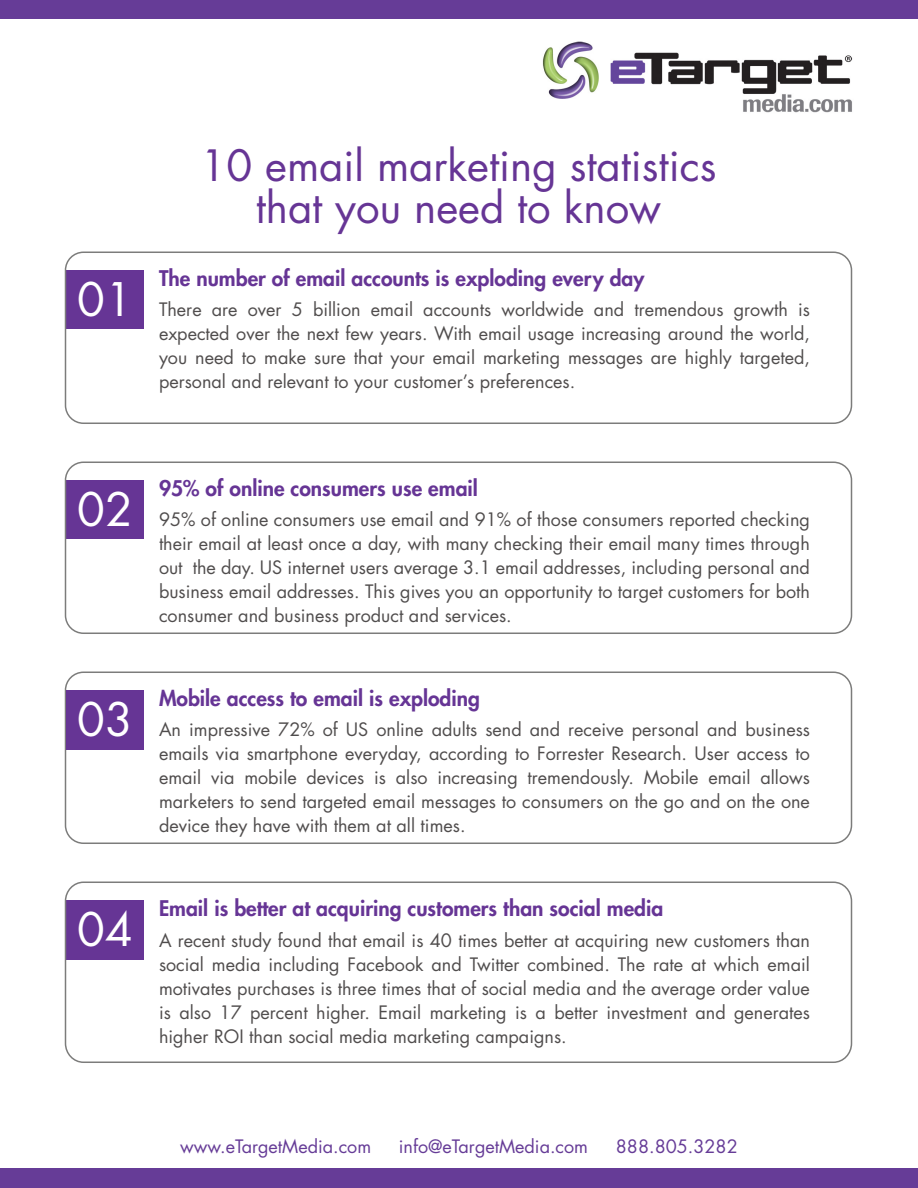
<style>
.page{position:relative;width:918px;height:1188px;background:#fff}
.page>*{position:absolute;margin:0;border:0;box-sizing:border-box;transform-origin:0 0}
.t1{font:45px "Futura";color:#fff}
.t2{font:42px/42px "Futura";color:#663595;text-align:center}
.t3{font:800 21px "Futura";color:#663595}
.t4{font:18px/24px "Futura";color:#504d4d;text-align:justify}
.t5{font:18px "Futura";color:#663c97}
</style>
<div class="page">
<div style="left:66px;top:270px;width:78px;height:59px;background:#663595"></div>
<div style="left:0;top:0;width:918px;height:18px;background:#663c97"></div>
<div style="left:0;top:1168px;width:918px;height:20px;background:#663c97"></div>
<img style="left:542px;top:41px;width:311px;height:72px">
<div style="left:65px;top:252px;width:787px;height:172px;border:2px solid #7c7c7b;border-radius:18px"></div>
<div style="left:66px;top:480px;width:78px;height:59px;background:#663595"></div>
<div style="left:65px;top:462px;width:787px;height:172px;border:2px solid #7c7c7b;border-radius:18px"></div>
<div style="left:65px;top:672px;width:787px;height:172px;border:2px solid #7c7c7b;border-radius:18px"></div>
<div style="left:66px;top:690px;width:78px;height:59px;background:#663595"></div>
<div style="left:66px;top:900px;width:78px;height:59px;background:#663595"></div>
<div style="left:65px;top:882px;width:787px;height:181px;border:2px solid #7c7c7b;border-radius:18px"></div>
<h1 class="t1" style="left:77px;top:271px;width:57px">01</h1>
<h2 class="t2" style="left:201px;top:145px;width:517px">10 email marketing statistics that you need to know</h2>
<p class="t3" style="left:159px;top:265px;width:487px">The number of email accounts is exploding every day</p>
<p class="t4" style="left:159px;top:297px;width:653px">There are over 5 billion email accounts worldwide and tremendous growth is expected over the next few years. With email usage increasing around the world, you need to make sure that your email marketing messages are highly targeted, personal and relevant to your customer’s preferences.</p>
<h1 class="t1" style="left:77px;top:481px;width:57px">02</h1>
<h1 class="t1" style="left:77px;top:691px;width:57px">03</h1>
<h1 class="t1" style="left:77px;top:901px;width:57px">04</h1>
<p class="t3" style="left:159px;top:475px;width:320px">95% of online consumers use email</p>
<p class="t4" style="left:159px;top:507px;width:653px">95% of online consumers use email and 91% of those consumers reported checking their email at least once a day, with many checking their email many times through out the day. US internet users average 3.1 email addresses, including personal and business email addresses. This gives you an opportunity to target customers for both consumer and business product and services.</p>
<p class="t3" style="left:159px;top:685px;width:322px">Mobile access to email is exploding</p>
<p class="t4" style="left:159px;top:717px;width:653px">An impressive 72% of US online adults send and receive personal and business emails via smartphone everyday, according to Forrester Research. User access to email via mobile devices is also increasing tremendously. Mobile email allows marketers to send targeted email messages to consumers on the go and on the one device they have with them at all times.</p>
<p class="t3" style="left:159px;top:895px;width:506px">Email is better at acquiring customers than social media</p>
<p class="t4" style="left:159px;top:929px;width:653px">A recent study found that email is 40 times better at acquiring new customers than social media including Facebook and Twitter combined. The rate at which email motivates purchases is three times that of social media and the average order value is also 17 percent higher. Email marketing is a better investment and generates higher ROI than social media marketing campaigns.</p>
<p class="t5" style="left:180px;top:1135px;width:193px">www.eTargetMedia.com</p>
<p class="t5" style="left:399px;top:1135px;width:191px">info@eTargetMedia.com</p>
<p class="t5" style="left:616px;top:1135px;width:123px">888.805.3282</p>
</div>
